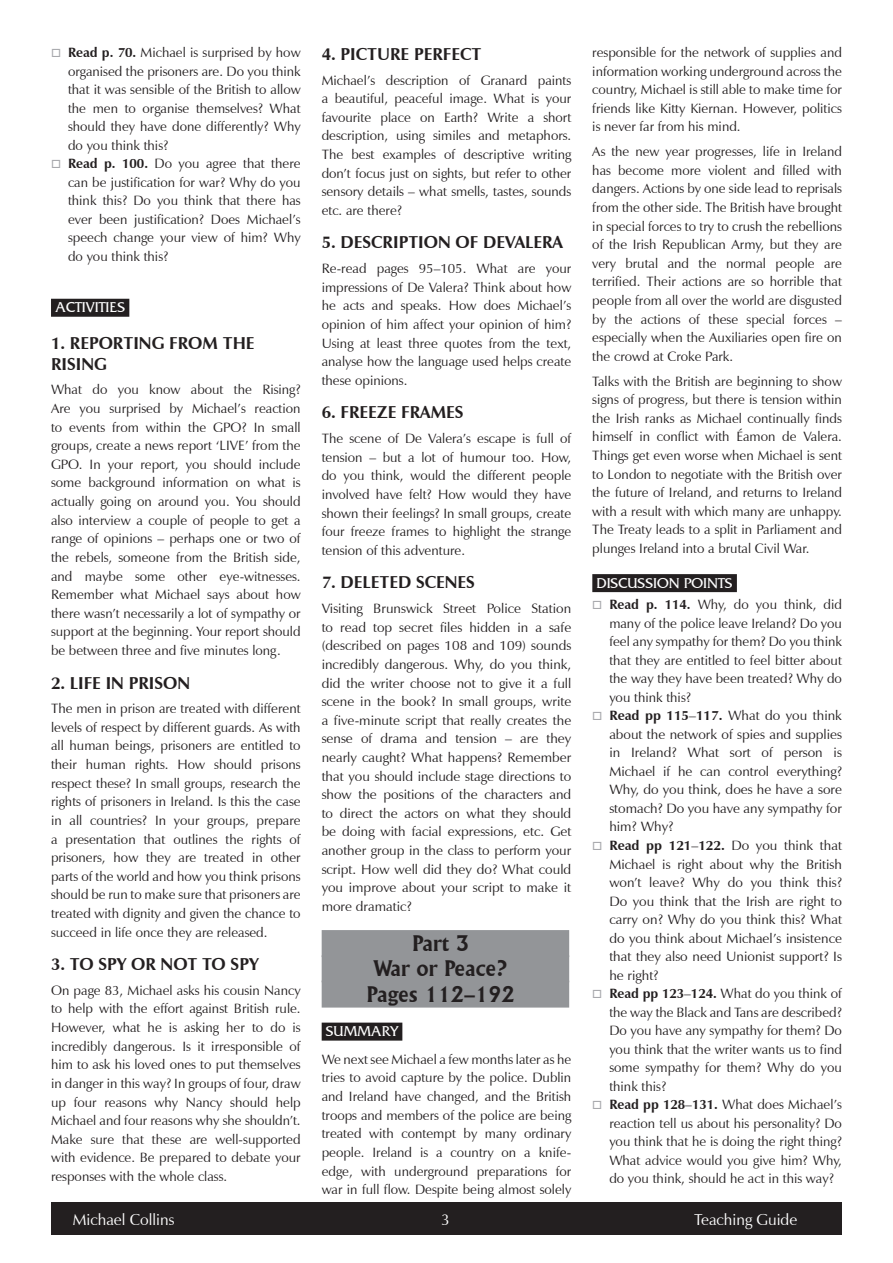
<style>
.page{position:relative;width:893px;height:1263px;background:#fff}
.page>*{position:absolute;margin:0;border:0;box-sizing:border-box;transform-origin:0 0}
.UNITS{font:700 21px/25.2px "Flareserif 821 BT";color:#231f20;text-align:center}
.activities{font:700 17.25px/20.9px "Zapf Humanist 601 BT";color:#231f20}
.t1{font:15.75px "Zapf Humanist 601 BT";color:#fff}
.SUBHEADING{font:15px "France Plain";color:#fff}
.Body_Text{font:13.5px/18.6px "Zapf Humanist 601 BT";color:#231f20;text-align:justify}
.s1{font-weight:700}
</style>
<div class="page">
<div style="left:51px;top:1202px;width:791px;height:33px;background:#231f20"></div>
<div style="left:51px;top:299px;width:78px;height:18px;background:#231f20"></div>
<div style="left:322px;top:930px;width:247px;height:27px;background:#939598"></div>
<div style="left:322px;top:955px;width:247px;height:27px;background:#939598"></div>
<div style="left:322px;top:980px;width:247px;height:27px;background:#939598"></div>
<div style="left:322px;top:1022px;width:80px;height:18px;background:#231f20"></div>
<div style="left:592px;top:574px;width:145px;height:18px;background:#231f20"></div>
<p class="Body_Text" style="left:68px;top:43px;width:234px"><span class="s1">Read p. 70.</span> Michael is surprised by how organised the prisoners are. Do you think that it was sensible of the British to allow the men to organise themselves? What should they have done differently? Why do you think this?</p>
<p class="Body_Text" style="left:68px;top:154px;width:234px"><span class="s1">Read p. 100.</span> Do you agree that there can be justification for war? Why do you think this? Do you think that there has ever been justification? Does Michael’s speech change your view of him? Why do you think this?</p>
<p class="SUBHEADING" style="left:55px;top:299px;width:71px">ACTIVITIES</p>
<p class="activities" style="left:51px;top:332px;width:205px">1. REPORTING FROM THE<br>RISING</p>
<p class="Body_Text" style="left:51px;top:380px;width:251px">What do you know about the Rising?<br>Are you surprised by Michael’s reaction to events from within the GPO? In small groups, create a news report ‘LIVE’ from the GPO. In your report, you should include some background information on what is actually going on around you. You should also interview a couple of people to get a range of opinions – perhaps one or two of the rebels, someone from the British side, and maybe some other eye-witnesses.<br>Remember what Michael says about how there wasn’t necessarily a lot of sympathy or support at the beginning. Your report should be between three and five minutes long.</p>
<p class="activities" style="left:51px;top:672px;width:141px">2. LIFE IN PRISON</p>
<p class="Body_Text" style="left:51px;top:699px;width:251px">The men in prison are treated with different levels of respect by different guards. As with all human beings, prisoners are entitled to their human rights. How should prisons respect these? In small groups, research the rights of prisoners in Ireland. Is this the case in all countries? In your groups, prepare a presentation that outlines the rights of prisoners, how they are treated in other parts of the world and how you think prisons should be run to make sure that prisoners are treated with dignity and given the chance to succeed in life once they are released.</p>
<p class="activities" style="left:51px;top:954px;width:209px">3. TO SPY OR NOT TO SPY</p>
<p class="Body_Text" style="left:51px;top:981px;width:251px">On page 83, Michael asks his cousin Nancy to help with the effort against British rule.<br>However, what he is asking her to do is incredibly dangerous. Is it irresponsible of him to ask his loved ones to put themselves in danger in this way? In groups of four, draw up four reasons why Nancy should help Michael and four reasons why she shouldn’t.<br>Make sure that these are well-supported with evidence. Be prepared to debate your responses with the whole class.</p>
<p class="activities" style="left:322px;top:44px;width:161px">4. PICTURE PERFECT</p>
<p class="Body_Text" style="left:322px;top:71px;width:251px">Michael’s description of Granard paints a beautiful, peaceful image. What is your favourite place on Earth? Write a short description, using similes and metaphors.<br>The best examples of descriptive writing don’t focus just on sights, but refer to other sensory details – what smells, tastes, sounds etc. are there?</p>
<p class="activities" style="left:322px;top:232px;width:243px">5. DESCRIPTION OF DEVALERA</p>
<p class="Body_Text" style="left:322px;top:259px;width:251px">Re-read pages 95–105. What are your impressions of De Valera? Think about how he acts and speaks. How does Michael’s opinion of him affect your opinion of him?<br>Using at least three quotes from the text, analyse how the language used helps create these opinions.</p>
<p class="activities" style="left:322px;top:402px;width:144px">6. FREEZE FRAMES</p>
<p class="Body_Text" style="left:322px;top:429px;width:251px">The scene of De Valera’s escape is full of tension – but a lot of humour too. How, do you think, would the different people involved have felt? How would they have shown their feelings? In small groups, create four freeze frames to highlight the strange tension of this adventure.</p>
<p class="activities" style="left:322px;top:572px;width:155px">7. DELETED SCENES</p>
<p class="Body_Text" style="left:322px;top:599px;width:251px">Visiting Brunswick Street Police Station to read top secret files hidden in a safe (described on pages 108 and 109) sounds incredibly dangerous. Why, do you think, did the writer choose not to give it a full scene in the book? In small groups, write a five-minute script that really creates the sense of drama and tension – are they nearly caught? What happens? Remember that you should include stage directions to show the positions of the characters and to direct the actors on what they should be doing with facial expressions, etc. Get another group in the class to perform your script. How well did they do? What could you improve about your script to make it more dramatic?</p>
<p class="UNITS" style="left:366px;top:930px;width:150px">Part 3<br>War or Peace?<br>Pages 112–192</p>
<p class="SUBHEADING" style="left:326px;top:1023px;width:74px">SUMMARY</p>
<p class="Body_Text" style="left:322px;top:1050px;width:251px">We next see Michael a few months later as he tries to avoid capture by the police. Dublin and Ireland have changed, and the British troops and members of the police are being treated with contempt by many ordinary people. Ireland is a country on a knife&shy;edge, with underground preparations for war in full flow. Despite being almost solely</p>
<p class="Body_Text" style="left:592px;top:43px;width:251px">responsible for the network of supplies and information working underground across the country, Michael is still able to make time for friends like Kitty Kiernan. However, politics is never far from his mind.</p>
<p class="Body_Text" style="left:592px;top:142px;width:251px">As the new year progresses, life in Ireland has become more violent and filled with dangers. Actions by one side lead to reprisals from the other side. The British have brought in special forces to try to crush the rebellions of the Irish Republican Army, but they are very brutal and the normal people are terrified. Their actions are so horrible that people from all over the world are disgusted by the actions of these special forces – especially when the Auxiliaries open fire on the crowd at Croke Park.</p>
<p class="Body_Text" style="left:592px;top:372px;width:251px">Talks with the British are beginning to show signs of progress, but there is tension within the Irish ranks as Michael continually finds himself in conflict with Éamon de Valera.<br>Things get even worse when Michael is sent to London to negotiate with the British over the future of Ireland, and returns to Ireland with a result with which many are unhappy.<br>The Treaty leads to a split in Parliament and plunges Ireland into a brutal Civil War.</p>
<p class="SUBHEADING" style="left:596px;top:574px;width:138px">DISCUSSION POINTS</p>
<p class="Body_Text" style="left:609px;top:595px;width:234px"><span class="s1">Read p. 114.</span> Why, do you think, did many of the police leave Ireland? Do you feel any sympathy for them? Do you think that they are entitled to feel bitter about the way they have been treated? Why do you think this?</p>
<p class="Body_Text" style="left:609px;top:706px;width:234px"><span class="s1">Read pp 115</span>–<span class="s1">117.</span> What do you think about the network of spies and supplies in Ireland? What sort of person is Michael if he can control everything?<br>Why, do you think, does he have a sore stomach? Do you have any sympathy for him? Why?</p>
<p class="Body_Text" style="left:609px;top:836px;width:234px"><span class="s1">Read pp 121</span>–<span class="s1">122.</span> Do you think that Michael is right about why the British won’t leave? Why do you think this?<br>Do you think that the Irish are right to carry on? Why do you think this? What do you think about Michael’s insistence that they also need Unionist support? Is he right?</p>
<p class="Body_Text" style="left:609px;top:984px;width:234px"><span class="s1">Read pp 123</span>–<span class="s1">124.</span> What do you think of the way the Black and Tans are described?<br>Do you have any sympathy for them? Do you think that the writer wants us to find some sympathy for them? Why do you think this?</p>
<p class="Body_Text" style="left:609px;top:1095px;width:234px"><span class="s1">Read pp 128</span>–<span class="s1">131.</span> What does Michael’s reaction tell us about his personality? Do you think that he is doing the right thing?<br>What advice would you give him? Why, do you think, should he act in this way?</p>
<p class="t1" style="left:73px;top:1210px;width:103px">Michael Collins</p>
<p class="t1" style="left:441px;top:1210px;width:10px">3</p>
<p class="t1" style="left:694px;top:1210px;width:105px">Teaching Guide</p>
</div>
